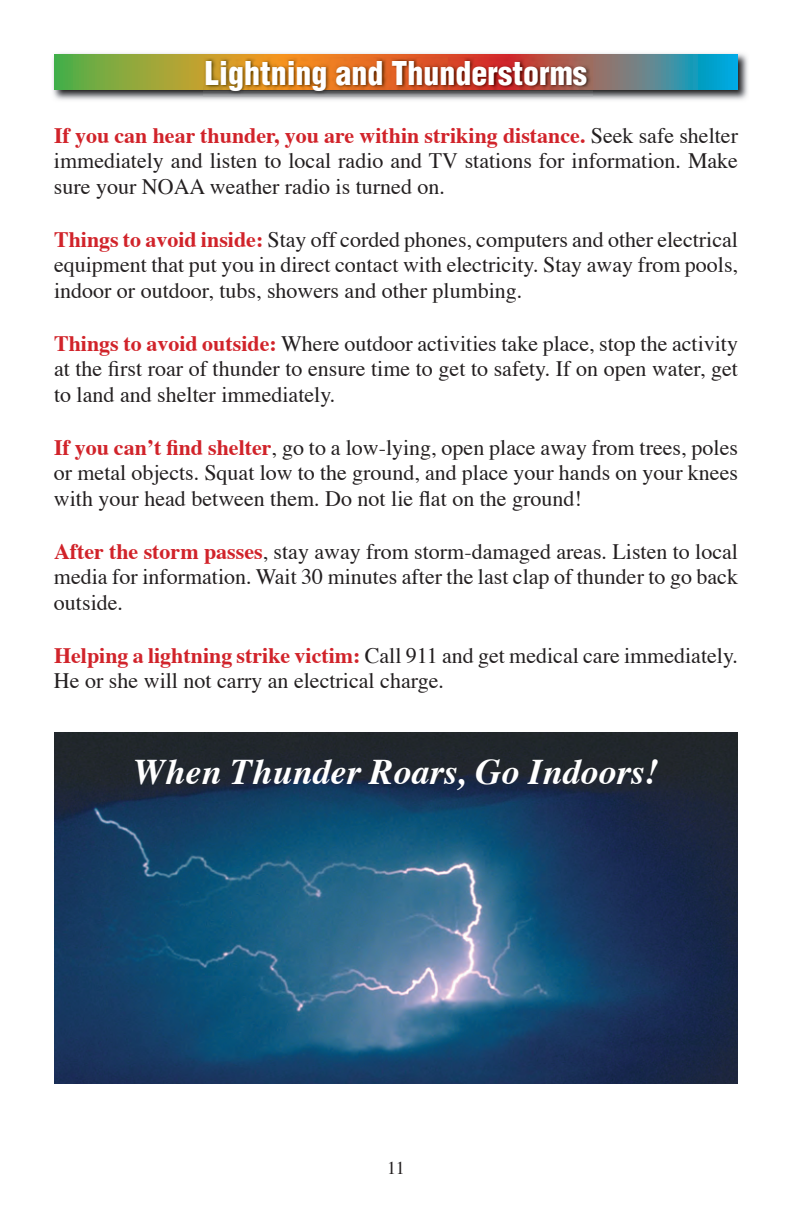
<style>
.page{position:relative;width:792px;height:1224px;background:#fff}
.page>*{position:absolute;margin:0;border:0;box-sizing:border-box;transform-origin:0 0}
.t1{font:italic 700 36px "Times";color:#fff}
.t2{font:900 condensed 32px "Helvetica";color:#fff}
.t3{font:22px/26px "Times";color:#231f20;text-align:justify}
.t4{font:18px "Times";color:#231f20}
.s1{font-weight:700;color:#d1232a}
</style>
<div class="page">
<img style="left:53px;top:53px;width:695px;height:47px">
<svg style="left:54px;top:54px;width:684px;height:36px;background:#749667"></svg>
<img style="left:203px;top:57px;width:389px;height:39px">
<img style="left:54px;top:732px;width:684px;height:351px">
<h2 class="t2" style="left:205px;top:60px;width:384px">Lightning and Thunderstorms</h2>
<p class="t3" style="left:54px;top:124px;width:686px"><span class="s1">If you can hear thunder, you are within striking distance.</span> Seek safe shelter immediately and listen to local radio and TV stations for information. Make sure your NOAA weather radio is turned on.</p>
<p class="t3" style="left:54px;top:228px;width:686px"><span class="s1">Things to avoid inside:</span> Stay off corded phones, computers and other electrical equipment that put you in direct contact with electricity. Stay away from pools, indoor or outdoor, tubs, showers and other plumbing.</p>
<p class="t3" style="left:54px;top:332px;width:686px"><span class="s1">Things to avoid outside:</span> Where outdoor activities take place, stop the activity at the first roar of thunder to ensure time to get to safety. If on open water, get to land and shelter immediately.</p>
<p class="t3" style="left:54px;top:436px;width:686px"><span class="s1">If you can’t find shelter</span>, go to a low-lying, open place away from trees, poles or metal objects. Squat low to the ground, and place your hands on your knees with your head between them. Do not lie flat on the ground!</p>
<p class="t3" style="left:54px;top:540px;width:686px"><span class="s1">After the storm passes</span>, stay away from storm-damaged areas. Listen to local media for information. Wait 30 minutes after the last clap of thunder to go back outside.</p>
<p class="t3" style="left:54px;top:644px;width:686px"><span class="s1">Helping a lightning strike victim:</span> Call 911 and get medical care immediately.<br>He or she will not carry an electrical charge.</p>
<h1 class="t1" style="left:133px;top:757px;width:527px">When Thunder Roars, Go Indoors!</h1>
<p class="t4" style="left:387px;top:1160px;width:19px">11</p>
</div>
